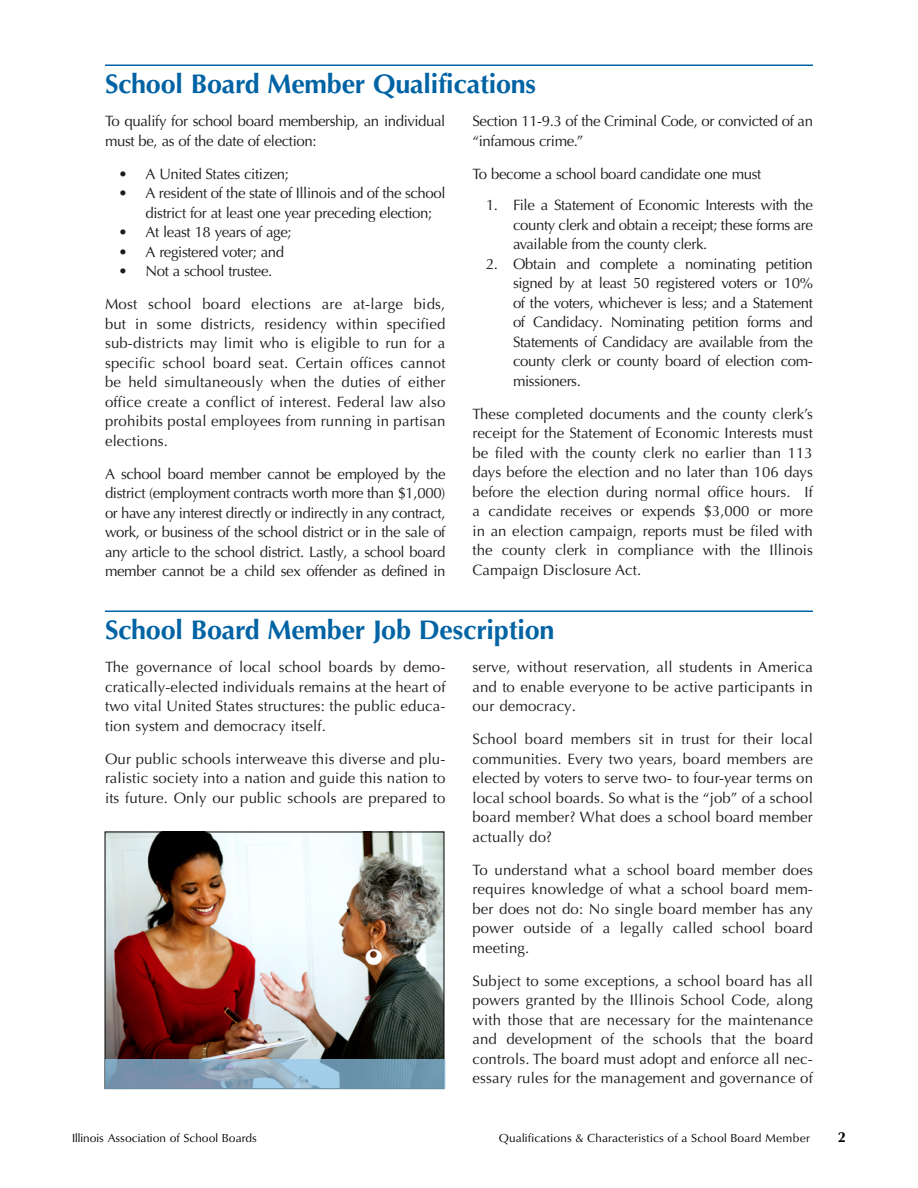
<style>
.page{position:relative;width:918px;height:1188px;background:#fff}
.page>*{position:absolute;margin:0;border:0;box-sizing:border-box;transform-origin:0 0}
.Headers{font:700 27px "Optima LT Pro";letter-spacing:-.01em;color:#0063a4}
.Body{font:15px/19.5px "Optima LT Pro";letter-spacing:-.025em;color:#1f191a;text-align:justify}
.t1{font:15px "Optimum Bold DTC";color:#000}
.t2{font:12px "Optimum Roman DTC";letter-spacing:.01em;color:#000}
</style>
<div class="page">
<hr style="left:105px;top:64px;width:708px;height:2px;background:#0063a4">
<hr style="left:105px;top:610px;width:708px;height:2px;background:#0063a4">
<img style="left:107px;top:834px;width:335px;height:225px">
<svg style="left:105px;top:1059px;width:341px;height:30px;background:#80a1b9"></svg>
<p class="Headers" style="left:105px;top:67px;width:433px">School Board Member Qualifications</p>
<p class="Body" style="left:105px;top:111px;width:342px">To qualify for school board membership, an individual must be, as of the date of election:</p>
<p class="Body" style="left:119px;top:164px;width:172px">• A United States citizen;</p>
<p class="Body" style="left:146px;top:183px;width:302px;text-indent:-27px">• A resident of the state of Illinois and of the school district for at least one year preceding election;</p>
<p class="Body" style="left:119px;top:222px;width:175px">• At least 18 years of age;</p>
<p class="Body" style="left:119px;top:242px;width:167px">• A registered voter; and</p>
<p class="Body" style="left:119px;top:261px;width:155px">• Not a school trustee.</p>
<p class="Body" style="left:105px;top:294px;width:342px">Most school board elections are at-large bids, but in some districts, residency within specified sub-districts may limit who is eligible to run for a specific school board seat. Certain offices cannot be held simultaneously when the duties of either office create a conflict of interest. Federal law also prohibits postal employees from running in partisan elections.</p>
<p class="Body" style="left:105px;top:464px;width:342px">A school board member cannot be employed by the district (employment contracts worth more than $1,000) or have any interest directly or indirectly in any contract, work, or business of the school district or in the sale of any article to the school district. Lastly, a school board member cannot be a child sex offender as defined in</p>
<p class="Body" style="left:472px;top:111px;width:342px">Section 11-9.3 of the Criminal Code, or convicted of an “infamous crime.”</p>
<p class="Body" style="left:472px;top:164px;width:290px">To become a school board candidate one must</p>
<p class="Body" style="left:513px;top:195px;width:302px;text-indent:-27px">1. File a Statement of Economic Interests with the county clerk and obtain a receipt; these forms are available from the county clerk.</p>
<p class="Body" style="left:513px;top:254px;width:302px;text-indent:-27px">2. Obtain and complete a nominating petition signed by at least 50 registered voters or 10% of the voters, whichever is less; and a Statement of Candidacy. Nominating petition forms and Statements of Candidacy are available from the county clerk or county board of election com&shy;missioners.</p>
<p class="Body" style="left:472px;top:404px;width:342px">These completed documents and the county clerk’s receipt for the Statement of Economic Interests must be filed with the county clerk no earlier than 113 days before the election and no later than 106 days before the election during normal office hours. If a candidate receives or expends $3,000 or more in an election campaign, reports must be filed with the county clerk in compliance with the Illinois Campaign Disclosure Act.</p>
<p class="Headers" style="left:105px;top:613px;width:451px">School Board Member Job Description</p>
<p class="Body" style="left:105px;top:657px;width:342px">The governance of local school boards by demo&shy;cratically-elected individuals remains at the heart of two vital United States structures: the public educa&shy;tion system and democracy itself.</p>
<p class="Body" style="left:105px;top:749px;width:342px">Our public schools interweave this diverse and plu&shy;ralistic society into a nation and guide this nation to its future. Only our public schools are prepared to</p>
<p class="Body" style="left:472px;top:657px;width:342px">serve, without reservation, all students in America and to enable everyone to be active participants in our democracy.</p>
<p class="Body" style="left:472px;top:729px;width:342px">School board members sit in trust for their local communities. Every two years, board members are elected by voters to serve two- to four-year terms on local school boards. So what is the “job” of a school board member? What does a school board member actually do?</p>
<p class="Body" style="left:472px;top:860px;width:342px">To understand what a school board member does requires knowledge of what a school board mem&shy;ber does not do: No single board member has any power outside of a legally called school board meeting.</p>
<p class="Body" style="left:472px;top:971px;width:342px">Subject to some exceptions, a school board has all powers granted by the Illinois School Code, along with those that are necessary for the maintenance and development of the schools that the board controls. The board must adopt and enforce all nec&shy;essary rules for the management and governance of</p>
<p class="t2" style="left:72px;top:1131px;width:187px">Illinois Association of School Boards</p>
<p class="t2" style="left:499px;top:1131px;width:313px">Qualifications &amp; Characteristics of a School Board Member</p>
<p class="t1" style="left:838px;top:1129px;width:10px">2</p>
</div>
